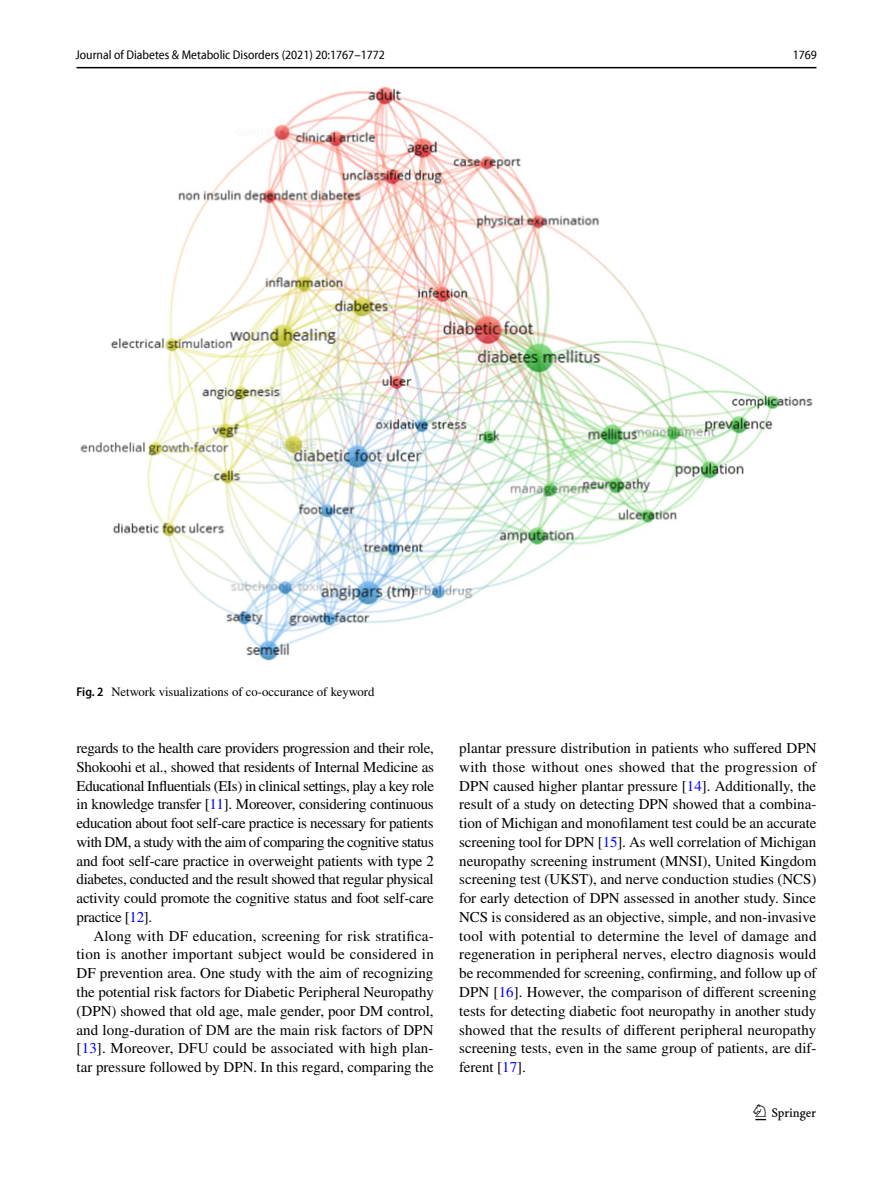
<style>
.page{position:relative;width:893px;height:1187px;background:#fff}
.page>*{position:absolute;margin:0;border:0;box-sizing:border-box;transform-origin:0 0}
.t1{font:22.5px "Springnew Regular 3";color:#000}
.t2{font:15px/18.8px "STIX";color:#000;text-align:justify}
.t3{font:semi-condensed 12.75px "Myriad Pro Unic";color:#000}
.t4{font:12.75px "STIX";color:#000}
.s1{font-family:"Myriad Pro";font-weight:600;font-stretch:semi-condensed}
.s2{color:#00f}
</style>
<div class="page">
<hr style="left:77px;top:67px;width:739px;height:1px;background:#000">
<img style="left:81px;top:87px;width:731px;height:573px">
<p class="t3" style="left:76px;top:50px;width:311px">Journal of Diabetes &amp; Metabolic Disorders (2021) 20:1767–1772</p>
<p class="t3" style="left:793px;top:50px;width:26px">1769</p>
<p class="t4" style="left:77px;top:682px;width:300px"><span class="s1">Fig. 2</span> Network visualizations of co-occurance of keyword</p>
<p class="t2" style="left:77px;top:739px;width:359px">regards to the health care providers progression and their role, Shokoohi et al., showed that residents of Internal Medicine as Educational Influentials (EIs) in clinical settings, play a key role in knowledge transfer [<span class="s2">11</span>]. Moreover, considering continuous education about foot self-care practice is necessary for patients with DM, a study with the aim of comparing the cognitive status and foot self-care practice in overweight patients with type 2 diabetes, conducted and the result showed that regular physical activity could promote the cognitive status and foot self-care practice [<span class="s2">12</span>].</p>
<p class="t2" style="left:77px;top:927px;width:359px;text-indent:17px">Along with DF education, screening for risk stratifica&shy;tion is another important subject would be considered in DF prevention area. One study with the aim of recognizing the potential risk factors for Diabetic Peripheral Neuropathy (DPN) showed that old age, male gender, poor DM control, and long-duration of DM are the main risk factors of DPN [<span class="s2">13</span>]. Moreover, DFU could be associated with high plan&shy;tar pressure followed by DPN. In this regard, comparing the</p>
<p class="t2" style="left:459px;top:739px;width:359px">plantar pressure distribution in patients who suffered DPN with those without ones showed that the progression of DPN caused higher plantar pressure [<span class="s2">14</span>]. Additionally, the result of a study on detecting DPN showed that a combina&shy;tion of Michigan and monofilament test could be an accurate screening tool for DPN [<span class="s2">15</span>]. As well correlation of Michigan neuropathy screening instrument (MNSI), United Kingdom screening test (UKST), and nerve conduction studies (NCS) for early detection of DPN assessed in another study. Since NCS is considered as an objective, simple, and non-invasive tool with potential to determine the level of damage and regeneration in peripheral nerves, electro diagnosis would be recommended for screening, confirming, and follow up of DPN [<span class="s2">16</span>]. However, the comparison of different screening tests for detecting diabetic foot neuropathy in another study showed that the results of different peripheral neuropathy screening tests, even in the same group of patients, are dif&shy;ferent [<span class="s2">17</span>].</p>
<h1 class="t1" style="left:755px;top:1104px;width:62px">1 3</h1>
</div>
